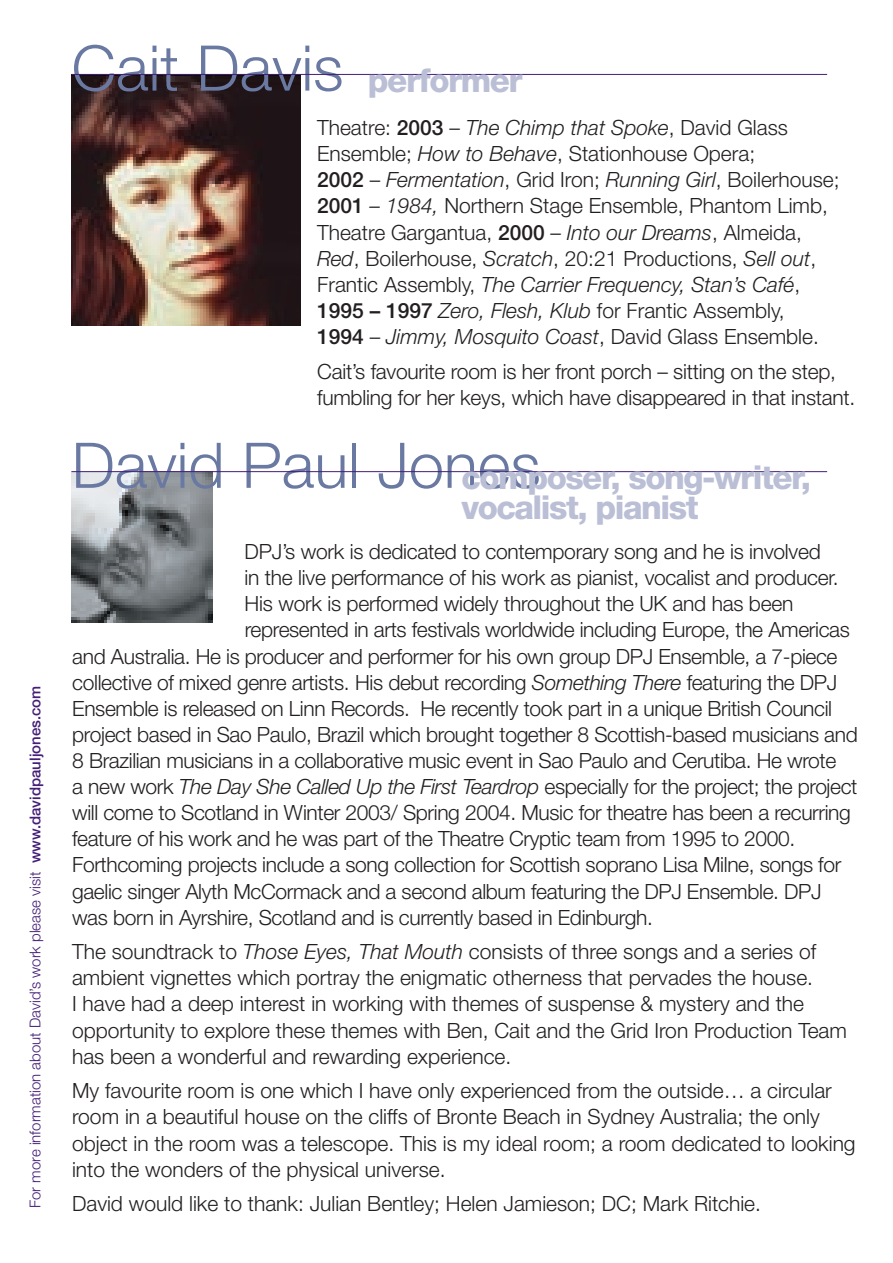
<style>
.page{position:relative;width:893px;height:1263px;background:#fff}
.page>*{position:absolute;margin:0;border:0;box-sizing:border-box;transform-origin:0 0}
.t1{font:300 63px "Helvetica Neue";color:#6a79a2}
.t2{font:800 33px/30px "Helvetica Neue";letter-spacing:-.045em;color:#bbbfd6}
.t3{font:300 21px/26.1px "Helvetica Neue";letter-spacing:-.01em;color:#231f20}
.t4{font:300 15px "Helvetica Neue";color:#441e77}
.s1{font-weight:500}
.s2{font-weight:800;font-size:33px;color:#bbbfd6}
.s3{font-style:italic}
</style>
<div class="page">
<img style="left:72px;top:75px;width:229px;height:251px">
<hr style="left:71px;top:74px;width:756px;height:1px;background:#441e77">
<img style="left:72px;top:472px;width:141px;height:150px">
<hr style="left:71px;top:471px;width:756px;height:1px;background:#441e77">
<p class="t4" style="left:23px;top:1208px;width:524px;rotate:-90deg">For more information about David’s work please visit <span class="s1">www.davidpauljones.com</span></p>
<h1 class="t1" style="left:72px;top:17px;width:452px">Cait Davis <span class="s2">performer</span></h1>
<p class="t3" style="left:317px;top:113px;width:524px">Theatre: <span class="s1">2003</span> – <span class="s3">The Chimp that Spoke</span>, David Glass Ensemble; <span class="s3">How to Behave</span>, Stationhouse Opera;<br><span class="s1">2002</span> – <span class="s3">Fermentation</span>, Grid Iron; <span class="s3">Running Girl</span>, Boilerhouse; <span class="s1">2001</span> <span class="s3">– 1984,</span> Northern Stage Ensemble, Phantom Limb, Theatre Gargantua, <span class="s1">2000</span> – <span class="s3">Into our Dreams</span>, Almeida, <span class="s3">Red</span>, Boilerhouse, <span class="s3">Scratch</span>, 20:21 Productions, <span class="s3">Sell out</span>, Frantic Assembly, <span class="s3">The Carrier Frequency, Stan’s Café</span>, <span class="s1">1995 – 1997</span> <span class="s3">Zero, Flesh, Klub</span> for Frantic Assembly,<br><span class="s1">1994</span> – <span class="s3">Jimmy, Mosquito Coast</span>, David Glass Ensemble.</p>
<p class="t3" style="left:317px;top:357px;width:540px">Cait’s favourite room is her front porch – sitting on the step, fumbling for her keys, which have disappeared in that instant.</p>
<h1 class="t1" style="left:72px;top:414px;width:471px">David Paul Jones</h1>
<h2 class="t2" style="left:461px;top:465px;width:351px">composer, song-writer, vocalist, pianist</h2>
<p class="t3" style="left:245px;top:537px;width:578px">DPJ’s work is dedicated to contemporary song and he is involved</p>
<p class="t3" style="left:245px;top:563px;width:596px">in the live performance of his work as pianist, vocalist and producer.</p>
<p class="t3" style="left:245px;top:590px;width:550px">His work is performed widely throughout the UK and has been</p>
<p class="t3" style="left:245px;top:616px;width:607px">represented in arts festivals worldwide including Europe, the Americas</p>
<p class="t3" style="left:72px;top:642px;width:767px">and Australia. He is producer and performer for his own group DPJ Ensemble, a 7-piece</p>
<p class="t3" style="left:72px;top:668px;width:766px">collective of mixed genre artists. His debut recording <span class="s3">Something There</span> featuring the DPJ</p>
<p class="t3" style="left:72px;top:694px;width:761px">Ensemble is released on Linn Records. He recently took part in a unique British Council</p>
<p class="t3" style="left:72px;top:720px;width:787px">project based in Sao Paulo, Brazil which brought together 8 Scottish-based musicians and</p>
<p class="t3" style="left:72px;top:746px;width:766px">8 Brazilian musicians in a collaborative music event in Sao Paulo and Cerutiba. He wrote</p>
<p class="t3" style="left:72px;top:772px;width:787px">a new work <span class="s3">The Day She Called Up the First Teardrop</span> especially for the project; the project</p>
<p class="t3" style="left:72px;top:798px;width:780px">will come to Scotland in Winter 2003/ Spring 2004. Music for theatre has been a recurring</p>
<p class="t3" style="left:72px;top:825px;width:725px">feature of his work and he was part of the Theatre Cryptic team from 1995 to 2000.</p>
<p class="t3" style="left:72px;top:851px;width:771px">Forthcoming projects include a song collection for Scottish soprano Lisa Milne, songs for</p>
<p class="t3" style="left:72px;top:877px;width:751px">gaelic singer Alyth McCormack and a second album featuring the DPJ Ensemble. DPJ</p>
<p class="t3" style="left:72px;top:903px;width:582px">was born in Ayrshire, Scotland and is currently based in Edinburgh.</p>
<p class="t3" style="left:72px;top:937px;width:776px">The soundtrack to <span class="s3">Those Eyes, That Mouth</span> consists of three songs and a series of ambient vignettes which portray the enigmatic otherness that pervades the house.<br>I have had a deep interest in working with themes of suspense &amp; mystery and the opportunity to explore these themes with Ben, Cait and the Grid Iron Production Team has been a wonderful and rewarding experience.</p>
<p class="t3" style="left:72px;top:1076px;width:785px">My favourite room is one which I have only experienced from the outside… a circular room in a beautiful house on the cliffs of Bronte Beach in Sydney Australia; the only object in the room was a telescope. This is my ideal room; a room dedicated to looking into the wonders of the physical universe.</p>
<p class="t3" style="left:72px;top:1189px;width:690px">David would like to thank: Julian Bentley; Helen Jamieson; DC; Mark Ritchie.</p>
</div>
